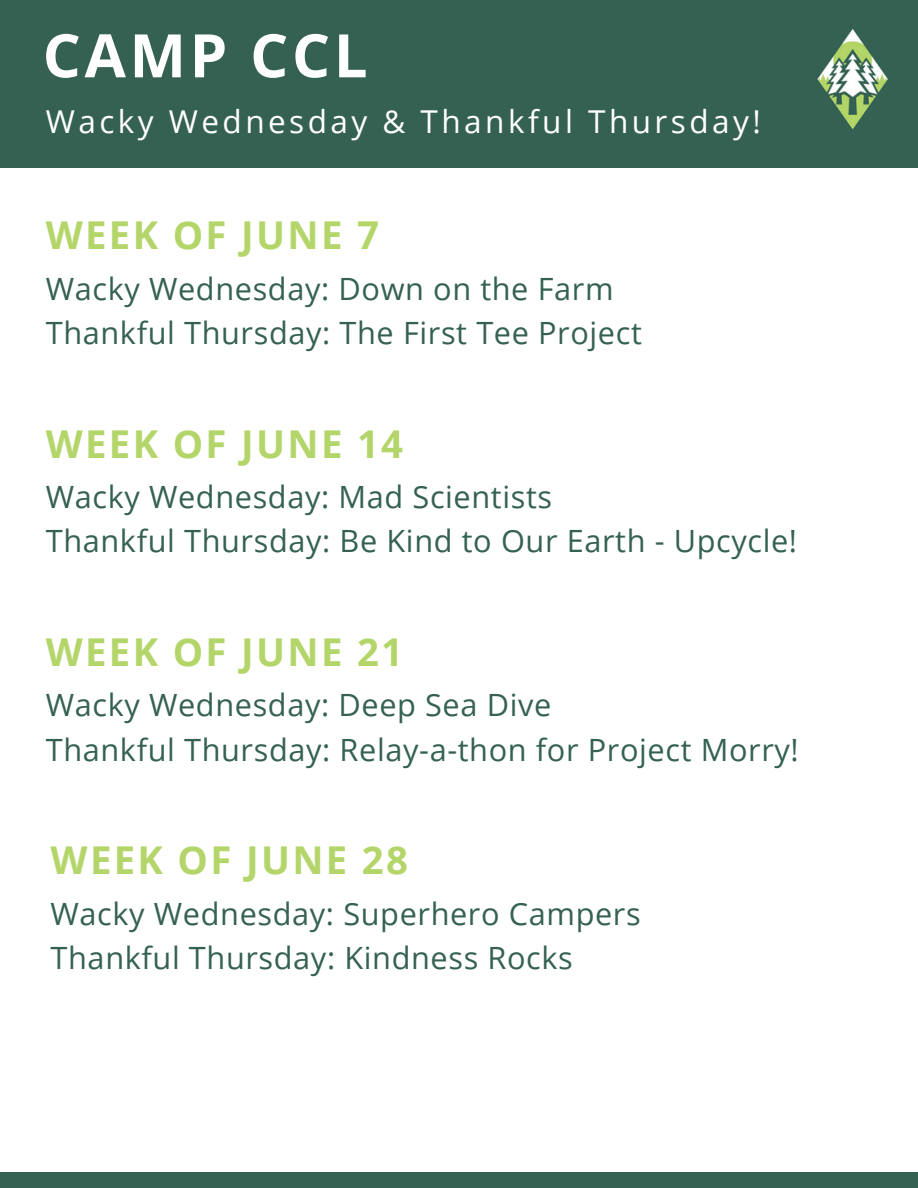
<style>
.page{position:relative;width:918px;height:1188px;background:#fff}
.page>*{position:absolute;margin:0;border:0;box-sizing:border-box;transform-origin:0 0}
.t1{font:700 60px "Open Sans";letter-spacing:.06em;color:#fff}
.t2{font:700 38.4px "Open Sans";letter-spacing:.06em;color:#b4d569}
.t3{font:31.5px "Open Sans";letter-spacing:.11em;color:#fff}
.t4{font:30.75px/44.5px "Open Sans";letter-spacing:.02em;color:#356153}
</style>
<div class="page">
<div style="left:0;top:0;width:918px;height:167px;background:#356153"></div>
<img style="left:817px;top:29px;width:71px;height:101px">
<div style="left:0;top:1172px;width:918px;height:16px;background:#356153"></div>
<h1 class="t1" style="left:43px;top:13px;width:326px">CAMP CCL</h1>
<p class="t3" style="left:46px;top:99px;width:717px">Wacky Wednesday &amp; Thankful Thursday!</p>
<p class="t2" style="left:46px;top:208px;width:335px">WEEK OF JUNE 7</p>
<p class="t4" style="left:46px;top:265px;width:598px">Wacky Wednesday: Down on the Farm<br>Thankful Thursday: The First Tee Project</p>
<p class="t2" style="left:46px;top:417px;width:359px">WEEK OF JUNE 14</p>
<p class="t4" style="left:46px;top:474px;width:753px">Wacky Wednesday: Mad Scientists<br>Thankful Thursday: Be Kind to Our Earth - Upcycle!</p>
<p class="t2" style="left:46px;top:625px;width:359px">WEEK OF JUNE 21</p>
<p class="t4" style="left:46px;top:682px;width:755px">Wacky Wednesday: Deep Sea Dive<br>Thankful Thursday: Relay-a-thon for Project Morry!</p>
<p class="t2" style="left:51px;top:833px;width:359px">WEEK OF JUNE 28</p>
<p class="t4" style="left:51px;top:890px;width:592px">Wacky Wednesday: Superhero Campers<br>Thankful Thursday: Kindness Rocks</p>
</div>
